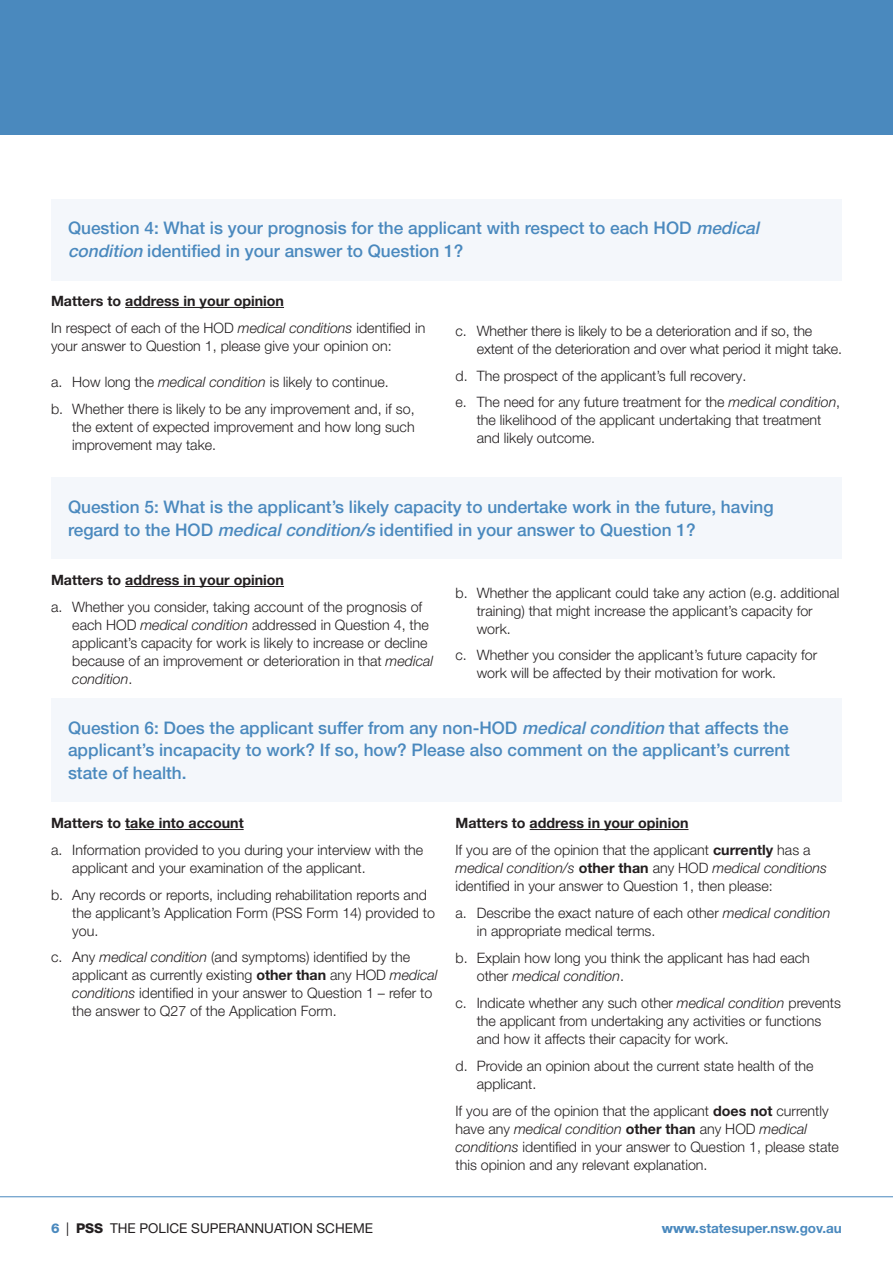
<style>
.page{position:relative;width:893px;height:1263px;background:#fff}
.page>*{position:absolute;margin:0;border:0;box-sizing:border-box;transform-origin:0 0}
.t1{font:500 17.25px/22.5px "Helvetica Neue LT Pro";color:#4a89be}
.Bullet{font:300 14.25px/18px "Helvetica Neue LT Pro";color:#231f20}
.t2{font:700 14.25px "Helvetica Neue LT Std";color:#231f20}
.Body{font:300 14.25px/18px "Helvetica Neue LT Pro";color:#231f20}
.t3{font:13.5px "Helvetica Neue LT Pro";color:#231f20}
.t4{font:700 13.5px "Helvetica Neue LT Std";color:#4a89be}
.s1{font-style:italic}
.s2{font-family:"Helvetica Neue LT Std";font-weight:700}
.s3{font-family:"Helvetica Neue LT Std";font-weight:800;color:#4a89be}
.s4{font-family:"Helvetica Neue LT Std";font-weight:800}
.s5{font-weight:800}
</style>
<div class="page">
<hr style="left:0;top:1196px;width:893px;height:1px;background:#4a89be">
<div style="left:0;top:0;width:893px;height:135px;background:#4a89be"></div>
<div style="left:51px;top:200px;width:791px;height:81px;background:#f4f7fb"></div>
<hr style="left:125px;top:307px;width:159px;height:1px;background:#231f20">
<div style="left:51px;top:477px;width:791px;height:82px;background:#f4f7fb"></div>
<hr style="left:125px;top:586px;width:159px;height:1px;background:#231f20">
<div style="left:51px;top:698px;width:791px;height:104px;background:#f4f7fb"></div>
<hr style="left:125px;top:829px;width:119px;height:1px;background:#231f20">
<hr style="left:530px;top:829px;width:158px;height:1px;background:#231f20">
<h2 class="t1" style="left:68px;top:216px;width:697px">Question 4: What is your prognosis for the applicant with respect to each HOD <span class="s1">medical condition</span> identified in your answer to Question 1?</h2>
<h3 class="t2" style="left:51px;top:292px;width:235px">Matters to address in your opinion</h3>
<p class="Body" style="left:51px;top:319px;width:376px">In respect of each of the HOD <span class="s1">medical conditions</span> identified in your answer to Question 1, please give your opinion on:</p>
<p class="Bullet" style="left:51px;top:373px;width:339px">a. How long the <span class="s1">medical condition</span> is likely to continue.</p>
<p class="Bullet" style="left:72px;top:399px;width:344px;text-align:justify;text-indent:-21px">b. Whether there is likely to be any improvement and, if so, the extent of expected improvement and how long such improvement may take.</p>
<p class="Bullet" style="left:477px;top:322px;width:367px;text-indent:-21px">c. Whether there is likely to be a deterioration and if so, the extent of the deterioration and over what period it might take.</p>
<p class="Bullet" style="left:455px;top:366px;width:292px">d. The prospect of the applicant’s full recovery.</p>
<p class="Bullet" style="left:477px;top:393px;width:365px;text-indent:-21px">e. The need for any future treatment for the <span class="s1">medical condition</span>, the likelihood of the applicant undertaking that treatment and likely outcome.</p>
<h2 class="t1" style="left:68px;top:495px;width:707px">Question 5: What is the applicant’s likely capacity to undertake work in the future, having regard to the HOD <span class="s1">medicalcondition/s</span> identified in your answer to Question 1?</h2>
<h3 class="t2" style="left:51px;top:571px;width:235px">Matters to address in your opinion</h3>
<p class="Bullet" style="left:72px;top:598px;width:362px;text-indent:-21px">a. Whether you consider, taking account of the prognosis of each HOD <span class="s1">medical condition</span> addressed in Question 4, the applicant’s capacity for work is likely to increase or decline because of an improvement or deterioration in that <span class="s1">medical condition</span>.</p>
<p class="Bullet" style="left:477px;top:583px;width:364px;text-indent:-21px">b. Whether the applicant could take any action (e.g. additional training) that might increase the applicant’s capacity for work.</p>
<p class="Bullet" style="left:477px;top:646px;width:342px;text-indent:-21px">c. Whether you consider the applicant’s future capacity for work will be affected by their motivation for work.</p>
<h2 class="t1" style="left:68px;top:716px;width:723px;text-align:justify">Question 6: Does the applicant suffer from any non-HOD <span class="s1">medicalcondition</span> that affects the applicant’s incapacity to work? If so, how? Please also comment on the applicant’s current state of health.</h2>
<h3 class="t2" style="left:51px;top:814px;width:194px">Matters to take into account</h3>
<p class="Bullet" style="left:72px;top:841px;width:353px;text-indent:-21px">a. Information provided to you during your interview with the applicant and your examination of the applicant.</p>
<p class="Bullet" style="left:72px;top:885px;width:364px;text-indent:-21px">b. Any records or reports, including rehabilitation reports and the applicant’s Application Form (PSS Form 14) provided to you.</p>
<p class="Bullet" style="left:72px;top:948px;width:367px;text-indent:-21px">c. Any <span class="s1">medical condition</span> (and symptoms) identified by the applicant as currently existing <span class="s2">other than</span> any HOD <span class="s1">medical conditions</span> identified in your answer to Question 1 – refer to the answer to Q27 of the Application Form.</p>
<h3 class="t2" style="left:455px;top:814px;width:235px">Matters to address in your opinion</h3>
<h3 class="Bullet" style="left:455px;top:841px;width:373px">If you are of the opinion that the applicant <span class="s2">currently</span> has a <span class="s1">medical condition/s</span> <span class="s2">other than</span> any HOD <span class="s1">medical conditions </span>identified in your answer to Question 1, then please:</h3>
<h3 class="Bullet" style="left:477px;top:904px;width:355px;text-indent:-21px">a. Describe the exact nature of each other <span class="s1">medical condition </span>in appropriate medical terms.</h3>
<h3 class="Bullet" style="left:477px;top:949px;width:335px;text-indent:-21px">b. Explain how long you think the applicant has had each other <span class="s1">medical condition</span>.</h3>
<h3 class="Bullet" style="left:477px;top:994px;width:366px;text-indent:-21px">c. Indicate whether any such other <span class="s1">medical condition</span> prevents the applicant from undertaking any activities or functions and how it affects their capacity for work.</h3>
<h3 class="Bullet" style="left:477px;top:1057px;width:338px;text-indent:-21px">d. Provide an opinion about the current state health of the applicant.</h3>
<h3 class="Bullet" style="left:455px;top:1102px;width:385px">If you are of the opinion that the applicant <span class="s2">does not</span> currently have any <span class="s1">medical condition</span> <span class="s2">other than</span> any HOD <span class="s1">medical conditions</span> identified in your answer to Question 1, please state this opinion and any relevant explanation.</h3>
<p class="t3" style="left:51px;top:1220px;width:323px"><span class="s3">6</span> | <span class="s4">PSS</span> THE POLICE SUPERANNUATION SCHEME</p>
<p class="t4" style="left:662px;top:1220px;width:182px"><span class="s5">www.</span>statesuper.nsw.gov.au</p>
</div>
